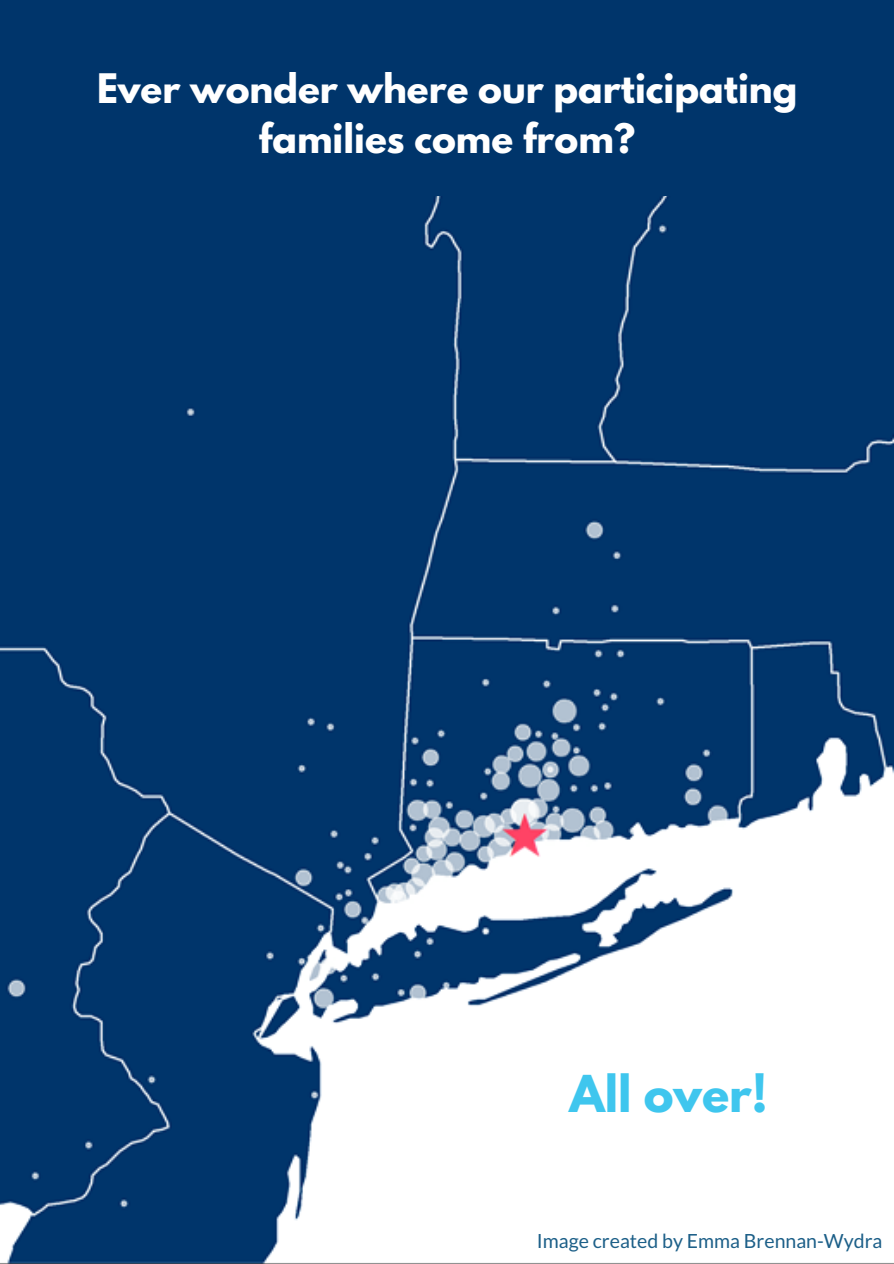
<style>
.page{position:relative;width:894px;height:1264px;background:#fff}
.page>*{position:absolute;margin:0;border:0;box-sizing:border-box;transform-origin:0 0}
.t1{font:700 45px "League Spartan";color:#3fc6ee}
.t2{font:700 36px/49.5px "League Spartan";color:#fff;text-align:center}
.t3{font:19.5px "Lato";color:#1c5f88}
</style>
<div class="page">
<div style="left:0;top:0;width:893px;height:208px;background:#00356b"></div>
<img style="left:0;top:196px;width:893px;height:1067px">
<p class="t2" style="left:97px;top:69px;width:701px">Ever wonder where our participating families come from?</p>
<p class="t1" style="left:569px;top:1071px;width:199px">All over!</p>
<p class="t3" style="left:537px;top:1228px;width:347px">Image created by Emma Brennan-Wydra</p>
</div>
